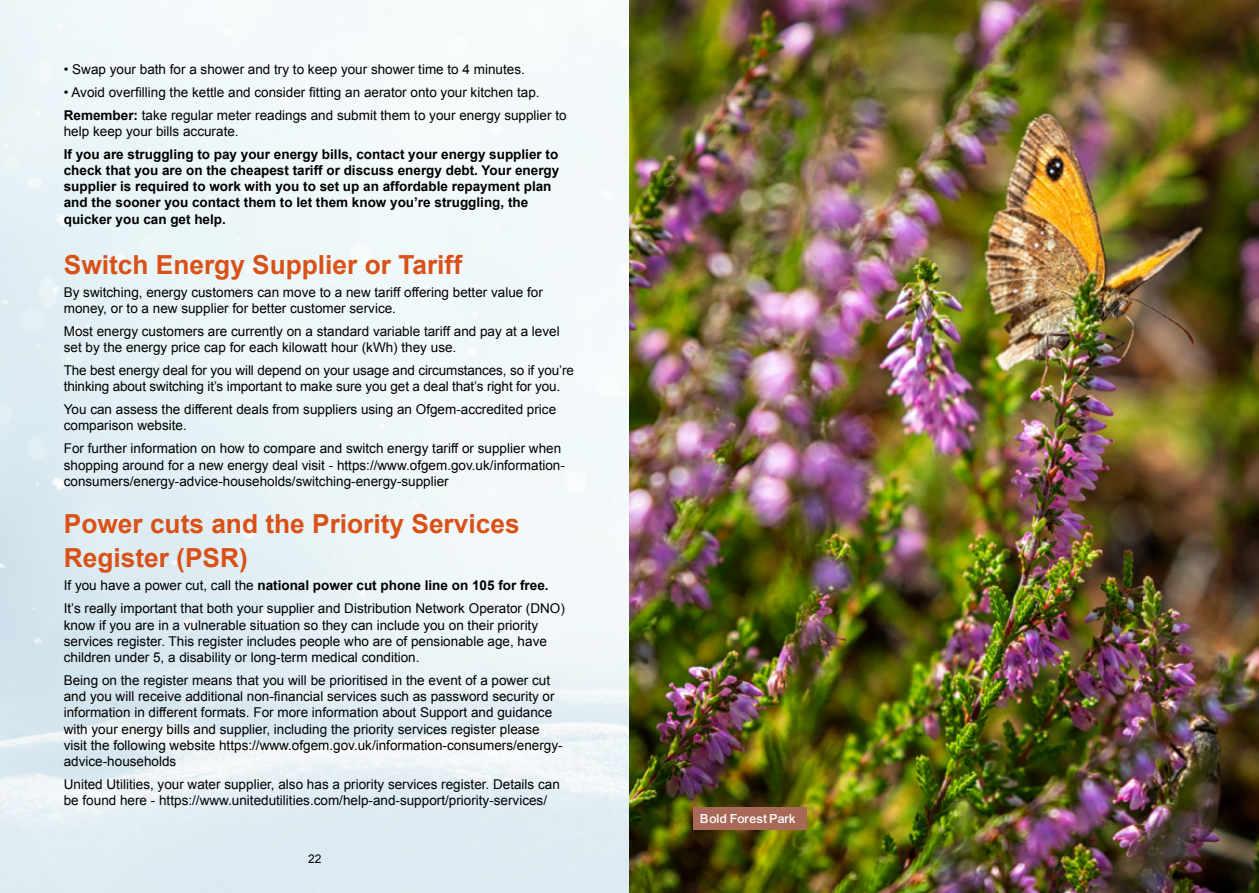
<style>
.page{position:relative;width:1259px;height:893px;background:#fff}
.page>*{position:absolute;margin:0;border:0;box-sizing:border-box;transform-origin:0 0}
.t1{font:700 26.25px/34.2px "Arial";color:#d95117}
.t2{font:13.5px/16.2px "Arial";color:#000}
.t3{font:700 13.5px/16.2px "Arial";color:#000}
.t4{font:13.5px "Arial Mdm";color:#fff}
.t5{font:12px "Arial";color:#000}
.s1{font-weight:700}
</style>
<div class="page">
<img style="left:0;top:0;width:1259px;height:893px">
<div style="left:693px;top:807px;width:113px;height:23px;background:#a86959"></div>
<p class="t2" style="left:64px;top:61px;width:462px">• Swap your bath for a shower and try to keep your shower time to 4 minutes.</p>
<p class="t2" style="left:64px;top:81px;width:504px;line-height:23px">• Avoid overfilling the kettle and consider fitting an aerator onto your kitchen tap.<br><span class="s1">Remember:</span> take regular meter readings and submit them to your energy supplier to</p>
<p class="t2" style="left:64px;top:123px;width:176px">help keep your bills accurate.</p>
<p class="t3" style="left:64px;top:146px;width:497px">If you are struggling to pay your energy bills, contact your energy supplier to check that you are on the cheapest tariff or discuss energy debt. Your energy supplier is required to work with you to set up an affordable repayment plan and the sooner you contact them to let them know you’re struggling, the quicker you can get help.</p>
<h1 class="t1" style="left:64px;top:248px;width:400px">Switch Energy Supplier or Tariff</h1>
<p class="t2" style="left:64px;top:284px;width:480px">By switching, energy customers can move to a new tariff offering better value for money, or to a new supplier for better customer service.</p>
<p class="t2" style="left:64px;top:323px;width:497px">Most energy customers are currently on a standard variable tariff and pay at a level set by the energy price cap for each kilowatt hour (kWh) they use.</p>
<p class="t2" style="left:64px;top:362px;width:512px">The best energy deal for you will depend on your usage and circumstances, so if you’re thinking about switching it’s important to make sure you get a deal that’s right for you.</p>
<p class="t2" style="left:64px;top:402px;width:494px">You can assess the different deals from suppliers using an Ofgem-accredited price comparison website.</p>
<p class="t2" style="left:64px;top:441px;width:503px">For further information on how to compare and switch energy tariff or supplier when shopping around for a new energy deal visit - https://www.ofgem.gov.uk/information&shy;consumers/energy-advice-households/switching-energy-supplier</p>
<h1 class="t1" style="left:64px;top:508px;width:457px">Power cuts and the Priority Services<br>Register (PSR)</h1>
<p class="t2" style="left:64px;top:574px;width:502px;line-height:23px">If you have a power cut, call the <span class="s1">national power cut phone line on 105 for free.<br></span>It’s really important that both your supplier and Distribution Network Operator (DNO)</p>
<p class="t2" style="left:64px;top:617px;width:484px">know if you are in a vulnerable situation so they can include you on their priority services register. This register includes people who are of pensionable age, have children under 5, a disability or long-term medical condition.</p>
<p class="t2" style="left:64px;top:672px;width:500px">Being on the register means that you will be prioritised in the event of a power cut and you will receive additional non-financial services such as password security or information in different formats. For more information about Support and guidance with your energy bills and supplier, including the priority services register please visit the following website https://www.ofgem.gov.uk/information-consumers/energy&shy;advice-households</p>
<p class="t2" style="left:64px;top:776px;width:497px">United Utilities, your water supplier, also has a priority services register. Details can be found here - https://www.unitedutilities.com/help-and-support/priority-services/</p>
<p class="t5" style="left:308px;top:851px;width:15px">22</p>
<p class="t4" style="left:701px;top:811px;width:97px">Bold Forest Park</p>
</div>
